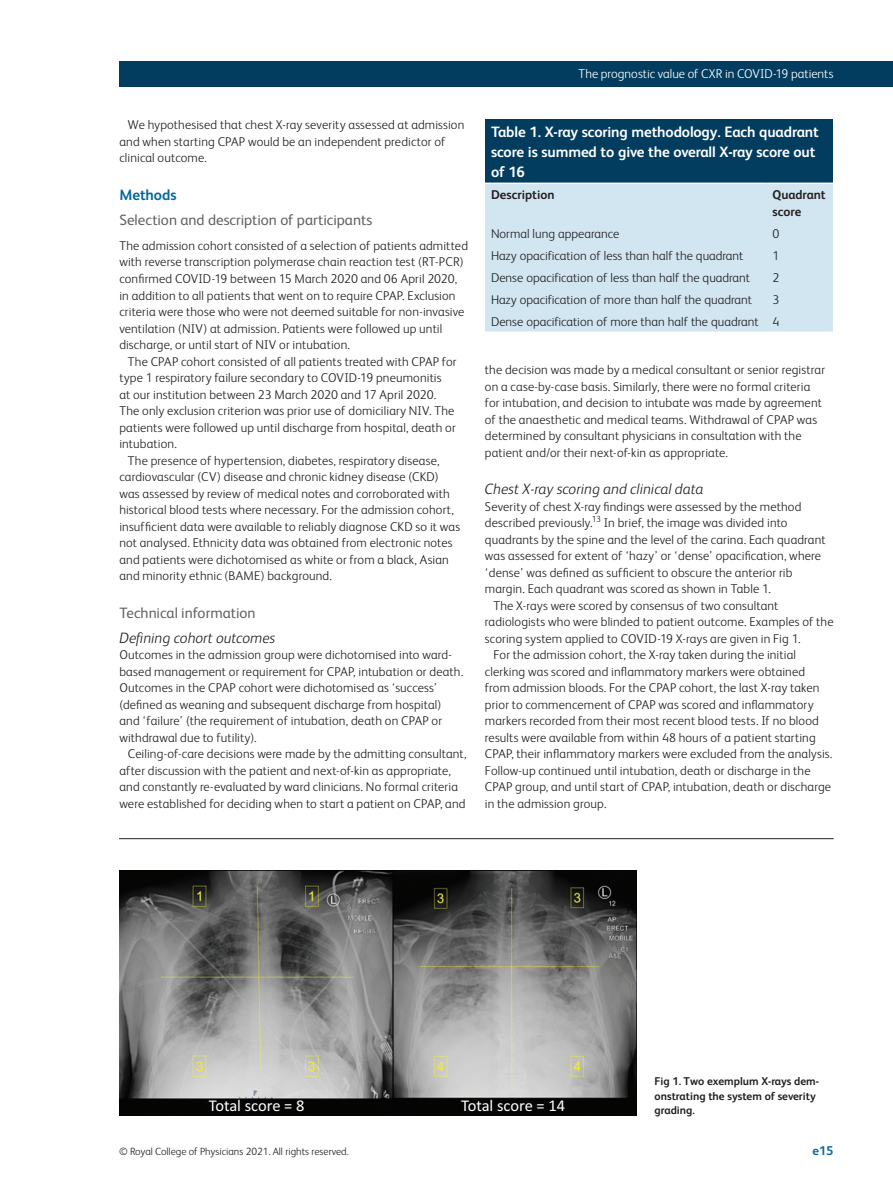
<style>
.page{position:relative;width:893px;height:1191px;background:#fff}
.page>*{position:absolute;margin:0;border:0;box-sizing:border-box;transform-origin:0 0}
.t1{font:16.5px "Calibri";color:#fff}
.table-wrap_caption_P{font:700 15px/20.2px "FS Albert";letter-spacing:-.01em;color:#fff}
.sec_H1_H2{font:15px "FS Albert";color:#636366}
.sec_H3{font:italic 300 15px "FS Albert";color:#231f20}
.sec_H2_H3{font:italic 300 15px "FS Albert";color:#231f20}
.sec_H2{font:15px "FS Albert";letter-spacing:-.005em;color:#636366}
.body_H1{font:700 15px "FS Albert";letter-spacing:-.005em;color:#02689c}
.body_sec_P_Indent{font:300 12.75px/16.5px "FS Albert";letter-spacing:.01em;color:#231f20}
.body_sec_P_noIndent{font:300 12.75px/16.5px "FS Albert";letter-spacing:.01em;color:#231f20}
.tbody_left{font:300 12.75px "FS Albert";color:#231f20}
.t2{font:300 12.75px "FS Albert";color:#fff}
.thead_left{font:700 12.75px/16.5px "FS Albert";color:#231f20}
.t3{font:700 12.75px "FS Albert";color:#02689c}
.fig_caption_P_noInde{font:700 11.25px/14.7px "FS Albert";color:#231f20}
.t4{font:300 10.5px "FS Albert";color:#231f20}
</style>
<div class="page">
<div style="left:119px;top:62px;width:774px;height:25px;background:#023d5f"></div>
<hr style="left:119px;top:838px;width:715px;height:1px;background:#231f20">
<div style="left:485px;top:119px;width:348px;height:64px;background:#023d5f"></div>
<div style="left:485px;top:184px;width:348px;height:147px;background:#d1e6f0"></div>
<img style="left:119px;top:870px;width:517px;height:245px">
<p class="body_sec_P_Indent" style="left:119px;top:116px;width:346px;text-indent:9px">We hypothesised that chest X-ray severity assessed at admission and when starting CPAP would be an independent predictor of clinical outcome.</p>
<p class="body_H1" style="left:119px;top:186px;width:59px">Methods</p>
<p class="sec_H1_H2" style="left:119px;top:211px;width:255px">Selection and description of participants</p>
<p class="body_sec_P_noIndent" style="left:119px;top:237px;width:350px">The admission cohort consisted of a selection of patients admitted with reverse transcription polymerase chain reaction test (RT-PCR) confirmed COVID-19 between 15 March 2020 and 06 April 2020, in addition to all patients that went on to require CPAP. Exclusion criteria were those who were not deemed suitable for non-invasive ventilation (NIV) at admission. Patients were followed up until discharge, or until start of NIV or intubation.</p>
<p class="body_sec_P_Indent" style="left:119px;top:353px;width:339px;text-indent:9px">The CPAP cohort consisted of all patients treated with CPAP for type 1 respiratory failure secondary to COVID-19 pneumonitis<br>at our institution between 23 March 2020 and 17 April 2020.<br>The only exclusion criterion was prior use of domiciliary NIV. The patients were followed up until discharge from hospital, death or intubation.</p>
<p class="body_sec_P_Indent" style="left:119px;top:452px;width:342px;text-indent:9px">The presence of hypertension, diabetes, respiratory disease, cardiovascular (CV) disease and chronic kidney disease (CKD) was assessed by review of medical notes and corroborated with historical blood tests where necessary. For the admission cohort, insufficient data were available to reliably diagnose CKD so it was not analysed. Ethnicity data was obtained from electronic notes and patients were dichotomised as white or from a black, Asian and minority ethnic (BAME) background.</p>
<p class="sec_H2" style="left:119px;top:604px;width:138px">Technical information</p>
<p class="sec_H2_H3" style="left:119px;top:629px;width:157px">Defining cohort outcomes</p>
<p class="body_sec_P_noIndent" style="left:119px;top:646px;width:345px">Outcomes in the admission group were dichotomised into ward&shy;based management or requirement for CPAP, intubation or death.<br>Outcomes in the CPAP cohort were dichotomised as ‘success’ (defined as weaning and subsequent discharge from hospital) and ‘failure’ (the requirement of intubation, death on CPAP or withdrawal due to futility).</p>
<p class="body_sec_P_Indent" style="left:119px;top:745px;width:349px;text-indent:9px">Ceiling-of-care decisions were made by the admitting consultant, after discussion with the patient and next-of-kin as appropriate, and constantly re-evaluated by ward clinicians. No formal criteria were established for deciding when to start a patient on CPAP, and</p>
<p class="t2" style="left:579px;top:66px;width:256px">The prognostic value of CXR in COVID-19 patients</p>
<p class="table-wrap_caption_P" style="left:491px;top:121px;width:329px">Table 1. X-ray scoring methodology. Each quadrant score is summed to give the overall X-ray score out of 16</p>
<p class="thead_left" style="left:491px;top:186px;width:65px">Description</p>
<p class="thead_left" style="left:772px;top:186px;width:55px">Quadrant score</p>
<p class="tbody_left" style="left:491px;top:226px;width:130px">Normal lung appearance</p>
<p class="tbody_left" style="left:772px;top:226px;width:8px">0</p>
<p class="tbody_left" style="left:491px;top:248px;width:254px">Hazy opacification of less than half the quadrant</p>
<p class="tbody_left" style="left:772px;top:248px;width:8px">1</p>
<p class="tbody_left" style="left:491px;top:270px;width:260px">Dense opacification of less than half the quadrant</p>
<p class="tbody_left" style="left:772px;top:270px;width:8px">2</p>
<p class="tbody_left" style="left:491px;top:292px;width:262px">Hazy opacification of more than half the quadrant</p>
<p class="tbody_left" style="left:772px;top:292px;width:8px">3</p>
<p class="tbody_left" style="left:491px;top:314px;width:269px">Dense opacification of more than half the quadrant</p>
<p class="tbody_left" style="left:772px;top:314px;width:8px">4</p>
<p class="body_sec_P_Indent" style="left:485px;top:361px;width:342px">the decision was made by a medical consultant or senior registrar on a case-by-case basis. Similarly, there were no formal criteria for intubation, and decision to intubate was made by agreement of the anaesthetic and medical teams. Withdrawal of CPAP was determined by consultant physicians in consultation with the patient and/or their next-of-kin as appropriate.</p>
<p class="sec_H3" style="left:485px;top:481px;width:220px">Chest X-ray scoring and clinical data</p>
<p class="body_sec_P_noIndent" style="left:485px;top:498px;width:342px">Severity of chest X-ray findings were assessed by the method described previously.<sup>13</sup> In brief, the image was divided into quadrants by the spine and the level of the carina. Each quadrant was assessed for extent of ‘hazy’ or ‘dense’ opacification, where ‘dense’ was defined as sufficient to obscure the anterior rib margin. Each quadrant was scored as shown in Table 1.</p>
<p class="body_sec_P_Indent" style="left:485px;top:597px;width:350px;text-indent:9px">The X-rays were scored by consensus of two consultant radiologists who were blinded to patient outcome. Examples of the scoring system applied to COVID-19 X-rays are given in Fig 1.</p>
<p class="body_sec_P_Indent" style="left:485px;top:646px;width:349px;text-indent:9px">For the admission cohort, the X-ray taken during the initial clerking was scored and inflammatory markers were obtained from admission bloods. For the CPAP cohort, the last X-ray taken prior to commencement of CPAP was scored and inflammatory markers recorded from their most recent blood tests. If no blood results were available from within 48 hours of a patient starting CPAP, their inflammatory markers were excluded from the analysis.<br>Follow-up continued until intubation, death or discharge in the CPAP group, and until start of CPAP, intubation, death or discharge in the admission group.</p>
<p class="t1" style="left:209px;top:1093px;width:97px">Total score = 8</p>
<p class="t1" style="left:461px;top:1093px;width:106px">Total score = 14</p>
<p class="fig_caption_P_noInde" style="left:655px;top:1073px;width:166px">Fig 1. Two exemplum X-rays dem&shy;onstrating the system of severity grading.</p>
<p class="t4" style="left:119px;top:1145px;width:231px">© Royal College of Physicians 2021. All rights reserved.</p>
<p class="t3" style="left:812px;top:1143px;width:22px">e15</p>
</div>
